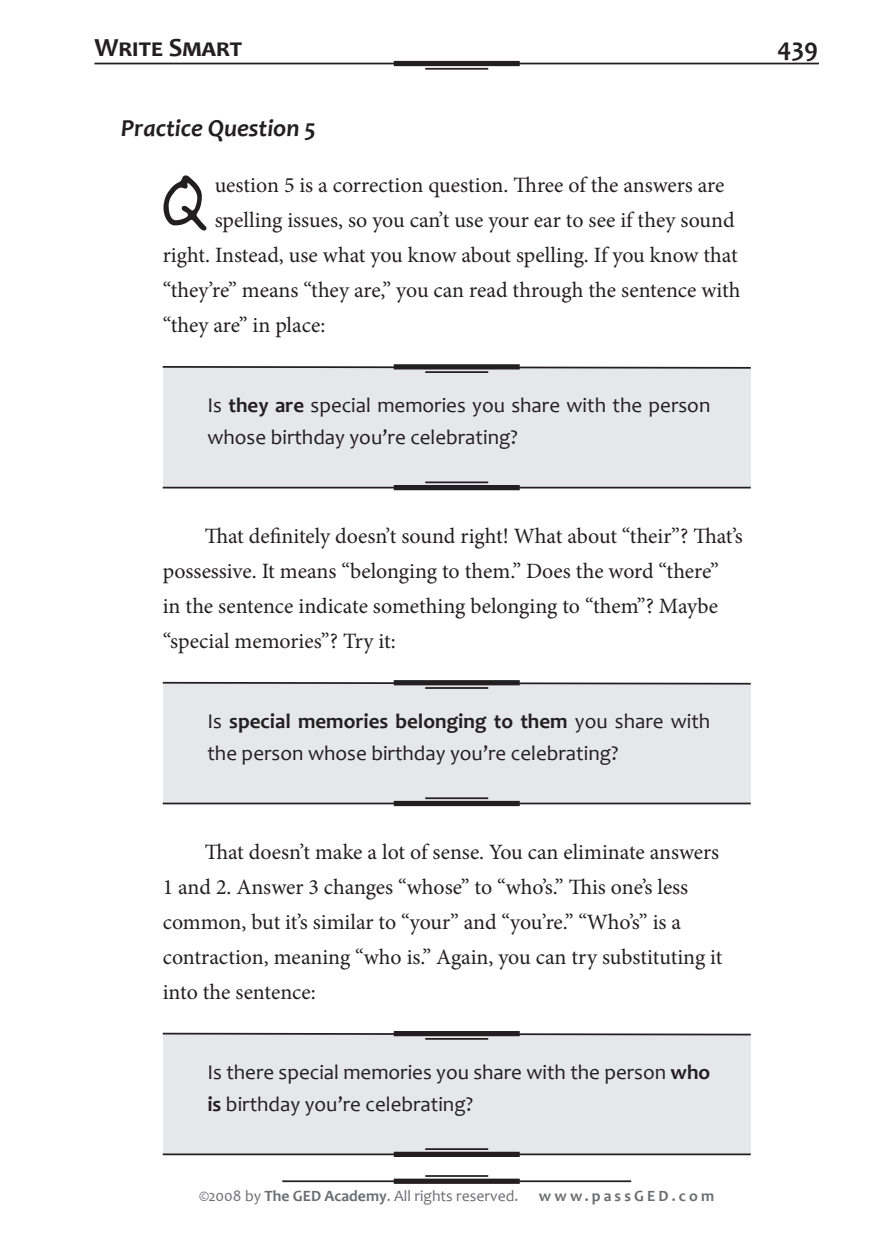
<style>
.page{position:relative;width:882px;height:1260px;background:#fff}
.page>*{position:absolute;margin:0;border:0;box-sizing:border-box;transform-origin:0 0}
.First_Paragraph{font:75.77px "A Enigma Scrawl 4 BRK";color:#231f20}
.t1{font:700 26.25px "Candara";letter-spacing:.035em;color:#231f20}
.t2{font:700 26.25px "Candara";color:#231f20}
.Head2{font:italic 700 24.5px "Candara";color:#231f20}
.Text{font:21.88px/35px "Minion Pro";letter-spacing:-.005em;color:#231f20}
.First_Paragraph-2{font:21.88px "Minion Pro";letter-spacing:-.005em;color:#231f20}
.t3{font:21px/31.5px "Candara";color:#231f20}
.t4{font:15.75px "Candara";color:#6c6d70}
.t5{font:700 15.75px "Candara";letter-spacing:.2em;color:#6c6d70}
.s1{font-weight:700}
</style>
<div class="page">
<div style="left:394px;top:1179px;width:126px;height:5px;background:#231f20"></div>
<hr style="left:425px;top:1175px;width:63px;height:2px;background:#231f20">
<hr style="left:282px;top:1180px;width:349px;height:2px;background:#231f20">
<div style="left:394px;top:61px;width:126px;height:5px;background:#231f20"></div>
<hr style="left:425px;top:68px;width:63px;height:2px;background:#231f20">
<hr style="left:94px;top:63px;width:725px;height:1px;background:#231f20">
<div style="left:163px;top:368px;width:588px;height:120px;background:#e6e7e9"></div>
<svg style="left:162px;top:365px;width:589px;height:5px"></svg>
<div style="left:394px;top:485px;width:126px;height:5px;background:#231f20"></div>
<div style="left:394px;top:364px;width:126px;height:6px;background:#231f20"></div>
<hr style="left:425px;top:371px;width:63px;height:2px;background:#231f20">
<hr style="left:425px;top:482px;width:63px;height:1px;background:#231f20">
<hr style="left:163px;top:487px;width:588px;height:2px;background:#231f20">
<div style="left:163px;top:683px;width:588px;height:121px;background:#e6e7e9"></div>
<svg style="left:162px;top:681px;width:589px;height:4px"></svg>
<div style="left:394px;top:801px;width:126px;height:5px;background:#231f20"></div>
<div style="left:394px;top:680px;width:126px;height:5px;background:#231f20"></div>
<hr style="left:425px;top:687px;width:63px;height:2px;background:#231f20">
<hr style="left:425px;top:797px;width:63px;height:2px;background:#231f20">
<hr style="left:163px;top:803px;width:588px;height:1px;background:#231f20">
<div style="left:163px;top:1034px;width:588px;height:120px;background:#e6e7e9"></div>
<svg style="left:162px;top:1032px;width:589px;height:4px"></svg>
<div style="left:394px;top:1152px;width:126px;height:5px;background:#231f20"></div>
<div style="left:394px;top:1031px;width:126px;height:5px;background:#231f20"></div>
<hr style="left:425px;top:1038px;width:63px;height:2px;background:#231f20">
<hr style="left:425px;top:1148px;width:63px;height:2px;background:#231f20">
<hr style="left:163px;top:1154px;width:588px;height:1px;background:#231f20">
<p class="t1" style="left:94px;top:31px;width:146px">Write Smart</p>
<p class="t2" style="left:778px;top:31px;width:42px">439</p>
<p class="Head2" style="left:121px;top:113px;width:197px">Practice Question 5</p>
<p class="First_Paragraph" style="left:163px;top:156px;width:46px">Q</p>
<p class="First_Paragraph-2" style="left:215px;top:170px;width:511px">uestion 5 is a correction question. Three of the answers are</p>
<p class="First_Paragraph-2" style="left:215px;top:205px;width:521px">spelling issues, so you can’t use your ear to see if they sound</p>
<p class="First_Paragraph-2" style="left:163px;top:240px;width:576px">right. Instead, use what you know about spelling. If you know that</p>
<p class="First_Paragraph-2" style="left:163px;top:275px;width:579px">“they’re” means “they are,” you can read through the sentence with</p>
<p class="First_Paragraph-2" style="left:163px;top:310px;width:164px">“they are” in place:</p>
<p class="t3" style="left:207px;top:390px;width:504px">Is <span class="s1">they are</span> special memories you share with the person whose birthday you’re celebrating?</p>
<p class="Text" style="left:163px;top:518px;width:582px;text-indent:42px">That definitely doesn’t sound right! What about “their”? That’s possessive. It means “belonging to them.” Does the word “there”<br>in the sentence indicate something belonging to “them”? Maybe “special memories”? Try it:</p>
<p class="t3" style="left:207px;top:706px;width:504px">Is <span class="s1">special memories belonging to them</span> you share with the person whose birthday you’re celebrating?</p>
<p class="Text" style="left:163px;top:834px;width:561px;text-indent:42px">That doesn’t make a lot of sense. You can eliminate answers 1 and 2. Answer 3 changes “whose” to “who’s.” This one’s less common, but it’s similar to “your” and “you’re.” “Who’s” is a contraction, meaning “who is.” Again, you can try substituting it into the sentence:</p>
<p class="t3" style="left:207px;top:1057px;width:504px">Is there special memories you share with the person <span class="s1">who is</span> birthday you’re celebrating?</p>
<p class="t4" style="left:199px;top:1187px;width:321px">©2008 by <span class="s1">The GED Academy</span>. All rights reserved.</p>
<p class="t5" style="left:539px;top:1187px;width:177px">www.passGED.com</p>
</div>
